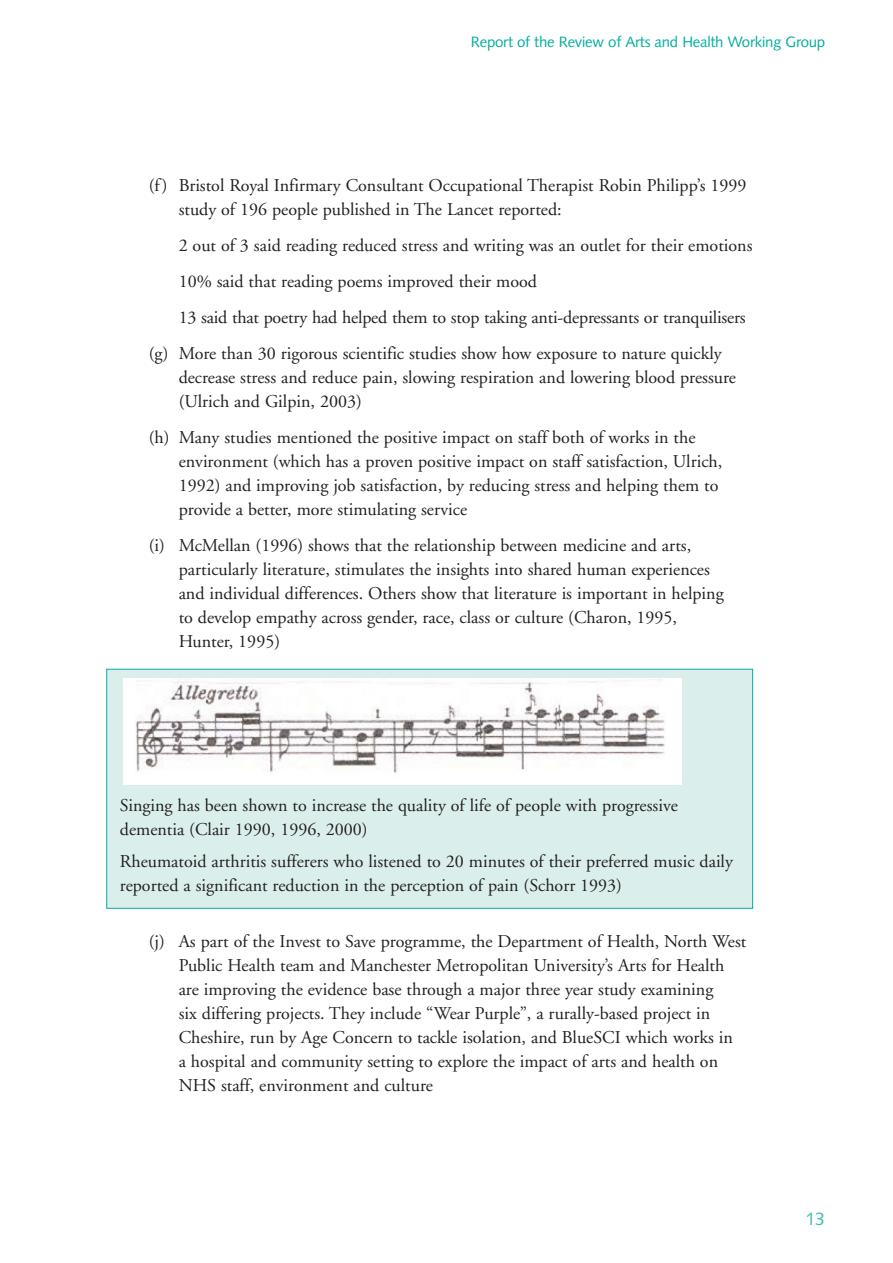
<style>
.page{position:relative;width:893px;height:1263px;background:#fff}
.page>*{position:absolute;margin:0;border:0;box-sizing:border-box;transform-origin:0 0}
.t1{font:18px/24px "Adobe Garamond";color:#231f20}
.t2{font:18px "Syntax";color:#3dbeb3}
.t3{font:15px "Syntax";letter-spacing:-.015em;color:#00ae9e}
</style>
<div class="page">
<div style="left:107px;top:669px;width:645px;height:239px;background:#daefeb"></div>
<div style="left:106px;top:669px;width:647px;height:240px;border:1px solid #00ae9e"></div>
<img style="left:124px;top:679px;width:558px;height:105px">
<p class="t3" style="left:471px;top:36px;width:356px">Report of the Review of Arts and Health Working Group</p>
<p class="t1" style="left:179px;top:175px;width:569px;text-indent:-30px">(f) Bristol Royal Infirmary Consultant Occupational Therapist Robin Philipp’s 1999 study of 196 people published in The Lancet reported:</p>
<p class="t1" style="left:179px;top:235px;width:575px">2 out of 3 said reading reduced stress and writing was an outlet for their emotions</p>
<p class="t1" style="left:179px;top:271px;width:360px">10% said that reading poems improved their mood</p>
<p class="t1" style="left:179px;top:307px;width:568px">13 said that poetry had helped them to stop taking anti-depressants or tranquilisers</p>
<p class="t1" style="left:149px;top:343px;width:574px">(g) More than 30 rigorous scientific studies show how exposure to nature quickly</p>
<p class="t1" style="left:179px;top:367px;width:558px">decrease stress and reduce pain, slowing respiration and lowering blood pressure (Ulrich and Gilpin, 2003)</p>
<p class="t1" style="left:179px;top:427px;width:545px;text-indent:-30px">(h) Many studies mentioned the positive impact on staff both of works in the environment (which has a proven positive impact on staff satisfaction, Ulrich, 1992) and improving job satisfaction, by reducing stress and helping them to provide a better, more stimulating service</p>
<p class="t1" style="left:179px;top:535px;width:546px;text-indent:-30px">(i) McMellan (1996) shows that the relationship between medicine and arts, particularly literature, stimulates the insights into shared human experiences and individual differences. Others show that literature is important in helping to develop empathy across gender, race, class or culture (Charon, 1995, Hunter, 1995)</p>
<p class="t1" style="left:120px;top:795px;width:559px">Singing has been shown to increase the quality of life of people with progressive dementia (Clair 1990, 1996, 2000)</p>
<p class="t1" style="left:120px;top:851px;width:614px">Rheumatoid arthritis sufferers who listened to 20 minutes of their preferred music daily reported a significant reduction in the perception of pain (Schorr 1993)</p>
<p class="t1" style="left:179px;top:931px;width:569px;text-indent:-30px">(j) As part of the Invest to Save programme, the Department of Health, North West Public Health team and Manchester Metropolitan University’s Arts for Health are improving the evidence base through a major three year study examining<br>six differing projects. They include “Wear Purple”, a rurally-based project in Cheshire, run by Age Concern to tackle isolation, and BlueSCI which works in<br>a hospital and community setting to explore the impact of arts and health on NHS staff, environment and culture</p>
<p class="t2" style="left:805px;top:1212px;width:21px">13</p>
</div>
